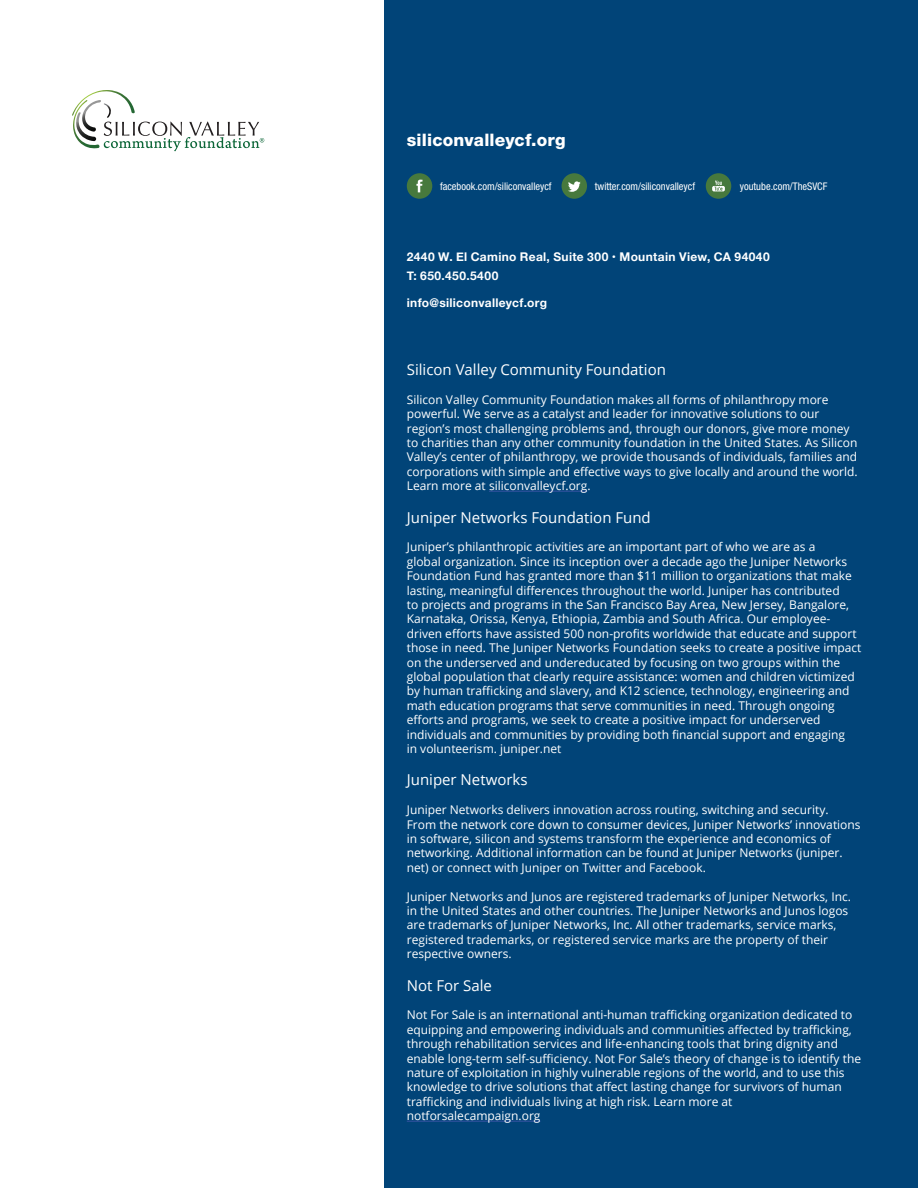
<style>
.page{position:relative;width:918px;height:1188px;background:#fff}
.page>*{position:absolute;margin:0;border:0;box-sizing:border-box;transform-origin:0 0}
.t1{font:800 17.25px "Helvetica Neue";letter-spacing:.01em;color:#fff}
.t2{font:15px "Open Sans";color:#fff}
.t3{font:12px/14.4px "Open Sans";color:#fff}
.t4{font:700 12px/19.5px "Helvetica Neue";letter-spacing:.03em;color:#fff}
.t5{font:condensed 10.5px "Helvetica Neue";color:#fff}
</style>
<div class="page">
<div style="left:384px;top:0;width:534px;height:1188px;background:#014478"></div>
<svg style="left:72px;top:90px;width:192px;height:61px"></svg>
<div style="left:562px;top:173px;width:25px;height:26px;background:#47793d;border-radius:50%"></div>
<svg style="left:568px;top:181px;width:13px;height:11px"></svg>
<div style="left:407px;top:173px;width:25px;height:26px;background:#47793d;border-radius:50%"></div>
<svg style="left:416px;top:180px;width:7px;height:12px"></svg>
<div style="left:706px;top:173px;width:25px;height:26px;background:#47793d;border-radius:50%"></div>
<svg style="left:712px;top:181px;width:13px;height:10px"></svg>
<hr style="left:489px;top:491px;width:98px;height:1px;background:#3853a3">
<hr style="left:407px;top:1121px;width:133px;height:1px;background:#3853a3">
<h1 class="t1" style="left:407px;top:130px;width:160px">siliconvalleycf.org</h1>
<p class="t5" style="left:440px;top:180px;width:113px">facebook.com/siliconvalleycf</p>
<p class="t5" style="left:595px;top:180px;width:102px">twitter.com/siliconvalleycf</p>
<p class="t5" style="left:740px;top:180px;width:89px">youtube.com/TheSVCF</p>
<p class="t4" style="left:407px;top:247px;width:365px">2440 W. El Camino Real, Suite 300 • Mountain View, CA 94040<br>T: 650.450.5400</p>
<p class="t4" style="left:407px;top:293px;width:142px">info@siliconvalleycf.org</p>
<p class="t2" style="left:407px;top:359px;width:261px">Silicon Valley Community Foundation</p>
<p class="t3" style="left:407px;top:392px;width:452px">Silicon Valley Community Foundation makes all forms of philanthropy more powerful. We serve as a catalyst and leader for innovative solutions to our region’s most challenging problems and, through our donors, give more money to charities than any other community foundation in the United States. As Silicon Valley’s center of philanthropy, we provide thousands of individuals, families and corporations with simple and effective ways to give locally and around the world.<br>Learn more at siliconvalleycf.org.</p>
<p class="t2" style="left:407px;top:507px;width:246px">Juniper Networks Foundation Fund</p>
<p class="t3" style="left:407px;top:540px;width:456px">Juniper’s philanthropic activities are an important part of who we are as a<br>global organization. Since its inception over a decade ago the Juniper Networks Foundation Fund has granted more than $11 million to organizations that make lasting, meaningful differences throughout the world. Juniper has contributed<br>to projects and programs in the San Francisco Bay Area, New Jersey, Bangalore, Karnataka, Orissa, Kenya, Ethiopia, Zambia and South Africa. Our employee&shy;driven efforts have assisted 500 non-profits worldwide that educate and support those in need. The Juniper Networks Foundation seeks to create a positive impact on the underserved and undereducated by focusing on two groups within the global population that clearly require assistance: women and children victimized by human trafficking and slavery, and K12 science, technology, engineering and math education programs that serve communities in need. Through ongoing efforts and programs, we seek to create a positive impact for underserved individuals and communities by providing both financial support and engaging<br>in volunteerism. juniper.net</p>
<p class="t2" style="left:407px;top:770px;width:122px">Juniper Networks</p>
<p class="t3" style="left:407px;top:802px;width:455px">Juniper Networks delivers innovation across routing, switching and security.<br>From the network core down to consumer devices, Juniper Networks’ innovations in software, silicon and systems transform the experience and economics of networking. Additional information can be found at Juniper Networks (juniper. net) or connect with Juniper on Twitter and Facebook.</p>
<p class="t3" style="left:407px;top:889px;width:446px">Juniper Networks and Junos are registered trademarks of Juniper Networks, Inc. in the United States and other countries. The Juniper Networks and Junos logos are trademarks of Juniper Networks, Inc. All other trademarks, service marks, registered trademarks, or registered service marks are the property of their respective owners.</p>
<p class="t2" style="left:407px;top:975px;width:87px">Not For Sale</p>
<p class="t3" style="left:407px;top:1008px;width:456px">Not For Sale is an international anti-human trafficking organization dedicated to equipping and empowering individuals and communities affected by trafficking, through rehabilitation services and life-enhancing tools that bring dignity and enable long-term self-sufficiency. Not For Sale’s theory of change is to identify the nature of exploitation in highly vulnerable regions of the world, and to use this knowledge to drive solutions that affect lasting change for survivors of human trafficking and individuals living at high risk. Learn more at notforsalecampaign.org</p>
</div>
